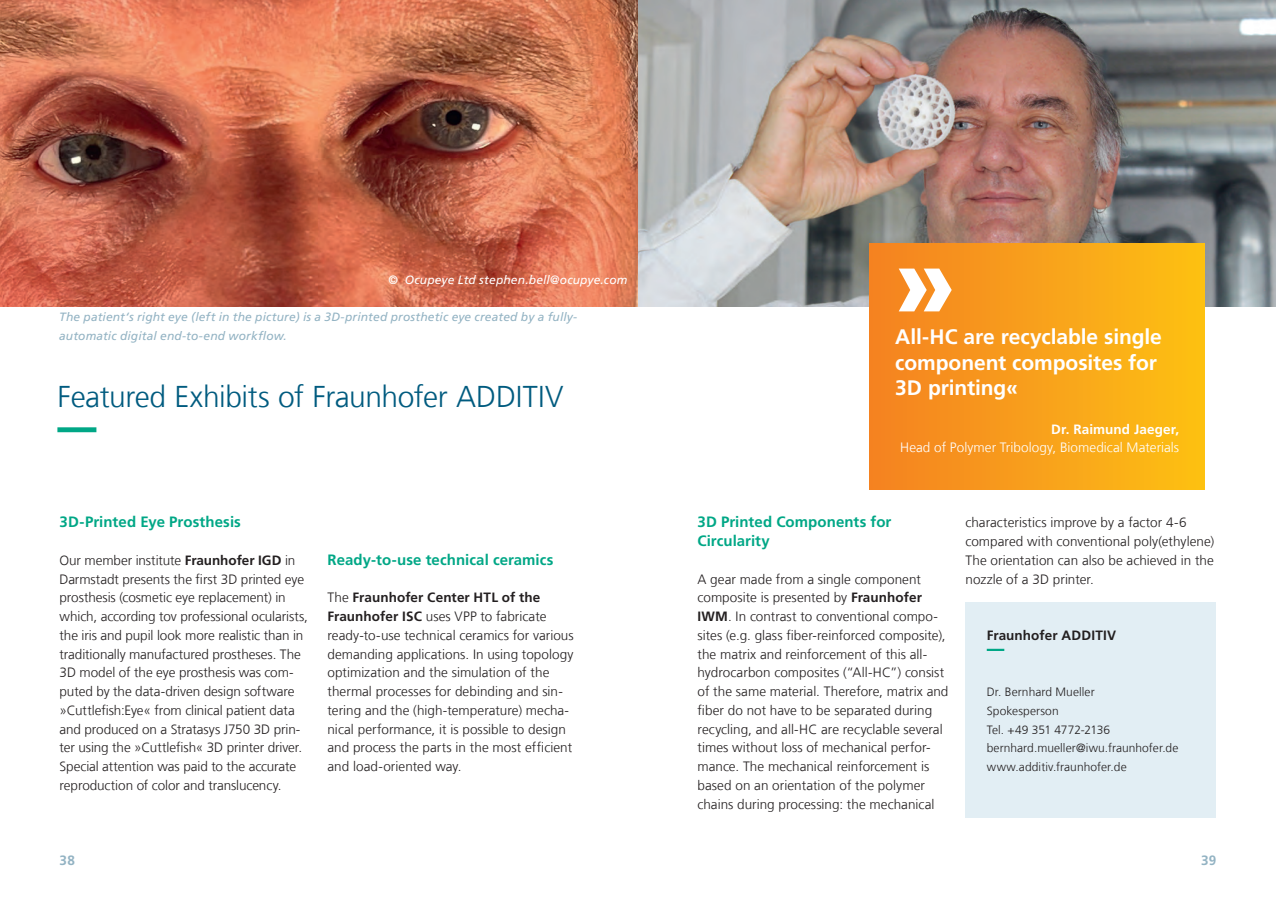
<style>
.page{position:relative;width:1276px;height:910px;background:#fff}
.page>*{position:absolute;margin:0;border:0;box-sizing:border-box;transform-origin:0 0}
.t1{font:900 105px "Frutiger LT Com";color:#fff}
.Ueberschrift_20_24_b{font:300 30px "Frutiger LT Com";letter-spacing:-.015em;color:#005b7f}
.Zitat_14_17_weiss{font:700 21px/25.5px "Frutiger LT Com";letter-spacing:-.005em;color:#fff}
.Fliesstext_9_12_5_sc{font:700 15px/18.8px "Frutiger LT Com";letter-spacing:.005em;color:#00a786}
.Fliesstext_9_12_5_sc-2{font:300 13.5px/18.8px "Frutiger LT Com";color:#231f20}
.Zitat_Autor_Info_9_1{font:300 13.5px "Frutiger LT Com";letter-spacing:.005em;color:#fff}
.Zitat_Autor_9_12_5_w{font:700 13.5px "Frutiger LT Com";letter-spacing:.01em;color:#fff}
.Infokasten_klein_Ueb{font:700 13.5px "Frutiger LT Com";letter-spacing:.01em;color:#231f20}
.t2{font:700 13.5px "Frutiger LT Com";color:#93b3c3}
.Bildtext_Marginal_8{font:italic 12px/18.8px "Frutiger LT Com";letter-spacing:.015em;color:#93b3c3}
.Infokasten_klein_Fli{font:300 12px "Frutiger LT Com";letter-spacing:.01em;color:#231f20}
.Bildtext_Marginal_8-2{font:italic 12px "Frutiger LT Com";letter-spacing:.015em;color:#fff}
.Infokasten_klein_Fli-2{font:300 12px "Frutiger LT Com";letter-spacing:-.01em;color:#231f20}
.s1{font-weight:700}
</style>
<div class="page">
<img style="left:0;top:0;width:1276px;height:306px">
<div style="left:870px;top:243px;width:334px;height:247px;background:linear-gradient(to right,#f48122,#fdc013)"></div>
<div style="left:965px;top:602px;width:251px;height:216px;background:#e2eef4"></div>
<svg style="left:986px;top:649px;width:19px;height:2px"></svg>
<svg style="left:57px;top:427px;width:40px;height:5px"></svg>
<p class="Bildtext_Marginal_8-2" style="left:388px;top:272px;width:240px">© Ocupeye Ltd stephen.bell@ocupye.com</p>
<p class="Bildtext_Marginal_8" style="left:59px;top:308px;width:519px">The patient‘s right eye (left in the picture) is a 3D-printed prosthetic eye created by a fully&shy;automatic digital end-to-end workflow.</p>
<p class="Ueberschrift_20_24_b" style="left:57px;top:379px;width:507px">Featured Exhibits of Fraunhofer ADDITIV</p>
<p class="Fliesstext_9_12_5_sc" style="left:60px;top:513px;width:183px">3D-Printed Eye Prosthesis</p>
<p class="Fliesstext_9_12_5_sc-2" style="left:60px;top:551px;width:250px">Our member institute <span class="s1">Fraunhofer IGD</span> in Darmstadt presents the first 3D printed eye prosthesis (cosmetic eye replacement) in which, according tov professional ocularists, the iris and pupil look more realistic than in traditionally manufactured prostheses. The 3D model of the eye prosthesis was com&shy;puted by the data-driven design software »Cuttlefish:Eye« from clinical patient data and produced on a Stratasys J750 3D prin&shy;ter using the »Cuttlefish« 3D printer driver.<br>Special attention was paid to the accurate reproduction of color and translucency.</p>
<p class="Fliesstext_9_12_5_sc" style="left:327px;top:550px;width:227px">Ready-to-use technical ceramics</p>
<p class="Fliesstext_9_12_5_sc-2" style="left:327px;top:588px;width:248px">The <span class="s1">Fraunhofer Center HTL of the Fraunhofer ISC</span> uses VPP to fabricate ready-to-use technical ceramics for various demanding applications. In using topology optimization and the simulation of the thermal processes for debinding and sin&shy;tering and the (high-temperature) mecha&shy;nical performance, it is possible to design and process the parts in the most efficient and load-oriented way.</p>
<p class="t1" style="left:892px;top:219px;width:66px">»</p>
<p class="Zitat_14_17_weiss" style="left:895px;top:324px;width:268px">All-HC are recyclable single component composites for<br>3D printing«</p>
<p class="Zitat_Autor_9_12_5_w" style="left:1051px;top:421px;width:129px">Dr. Raimund Jaeger,</p>
<p class="Zitat_Autor_Info_9_1" style="left:900px;top:440px;width:280px">Head of Polymer Tribology, Biomedical Materials</p>
<p class="Fliesstext_9_12_5_sc" style="left:697px;top:513px;width:195px">3D Printed Components for<br>Circularity</p>
<p class="Fliesstext_9_12_5_sc-2" style="left:697px;top:570px;width:252px">A gear made from a single component composite is presented by <span class="s1">Fraunhofer IWM</span>. In contrast to conventional compo&shy;sites (e.g. glass fiber-reinforced composite), the matrix and reinforcement of this all&shy;hydrocarbon composites (“All-HC”) consist of the same material. Therefore, matrix and fiber do not have to be separated during recycling, and all-HC are recyclable several times without loss of mechanical perfor&shy;mance. The mechanical reinforcement is based on an orientation of the polymer chains during processing: the mechanical</p>
<p class="Fliesstext_9_12_5_sc-2" style="left:965px;top:513px;width:250px">characteristics improve by a factor 4-6 compared with conventional poly(ethylene)<br>The orientation can also be achieved in the nozzle of a 3D printer.</p>
<p class="Infokasten_klein_Ueb" style="left:986px;top:627px;width:131px">Fraunhofer ADDITIV</p>
<p class="Infokasten_klein_Fli" style="left:986px;top:685px;width:109px">Dr. Bernhard Mueller</p>
<p class="Infokasten_klein_Fli" style="left:986px;top:704px;width:73px">Spokesperson</p>
<p class="Infokasten_klein_Fli-2" style="left:986px;top:722px;width:125px">Tel. +49 351 4772-2136</p>
<p class="Infokasten_klein_Fli" style="left:986px;top:741px;width:193px">bernhard.mueller@iwu.fraunhofer.de</p>
<p class="Infokasten_klein_Fli" style="left:986px;top:760px;width:141px">www.additiv.fraunhofer.de</p>
<p class="t2" style="left:60px;top:852px;width:17px">38</p>
<p class="t2" style="left:1201px;top:852px;width:17px">39</p>
</div>
